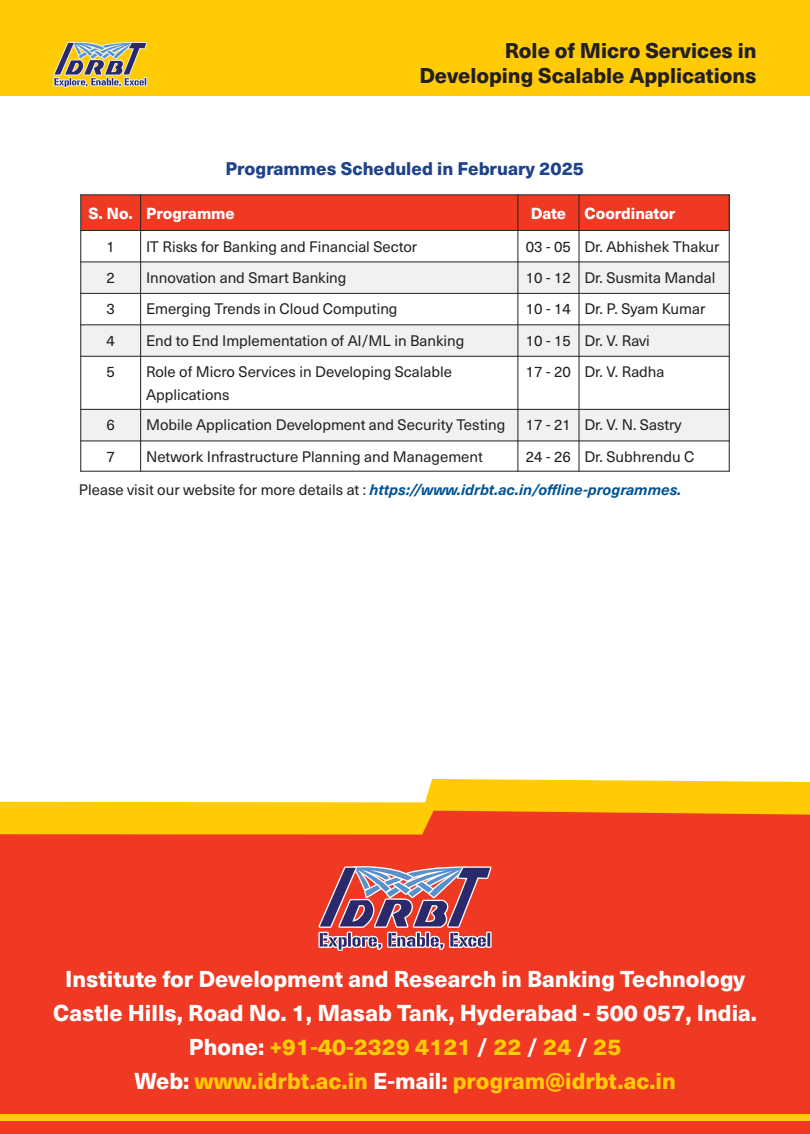
<style>
.page{position:relative;width:810px;height:1134px;background:#fff}
.page>*{position:absolute;margin:0;border:0;box-sizing:border-box;transform-origin:0 0}
.t1{font:800 22.65px/34px "Neue Haas Unica";color:#fff;text-align:center}
.t2{font:800 22.65px/34px "Neue Haas Unica";color:#ffcb04}
.t3{font:800 21px/24.9px "Neue Haas Unica";color:#231f20;text-align:right}
.t4{font:800 18px "Neue Haas Unica";color:#1e4389}
.t5{font:800 15.75px "Neue Haas Unica";color:#fff}
.t6{font:15px/22.6px "Neue Haas Unica";color:#231f20}
.t7{font:italic 700 15px "Neue Haas Unica";color:#005295}
.s1{font-weight:400;font-style:normal;color:#231f20}
.s2{color:#ffcb04}
.s3{color:#fff}
</style>
<div class="page">
<div style="left:0;top:835px;width:810px;height:299px;background:#ef3923"></div>
<svg style="left:0;top:779px;width:810px;height:56px;fill:#ffcb04"></svg>
<div style="left:0;top:1114px;width:810px;height:7px;background:#ffcb04"></div>
<div style="left:0;top:0;width:810px;height:96px;background:#ffcb04"></div>
<svg style="left:316px;top:849px;width:178px;height:102px"></svg>
<svg style="left:53px;top:41px;width:95px;height:47px"></svg>
<div style="left:81px;top:195px;width:60px;height:35px;background:#ef3923"></div>
<div style="left:141px;top:195px;width:377px;height:35px;background:#ef3923"></div>
<div style="left:518px;top:195px;width:61px;height:35px;background:#ef3923"></div>
<div style="left:579px;top:195px;width:150px;height:35px;background:#ef3923"></div>
<div style="left:81px;top:262px;width:60px;height:31px;background:#f1f1f2"></div>
<div style="left:141px;top:262px;width:377px;height:31px;background:#f1f1f2"></div>
<div style="left:518px;top:262px;width:61px;height:31px;background:#f1f1f2"></div>
<div style="left:579px;top:262px;width:150px;height:31px;background:#f1f1f2"></div>
<div style="left:81px;top:325px;width:60px;height:31px;background:#f1f1f2"></div>
<div style="left:141px;top:325px;width:377px;height:31px;background:#f1f1f2"></div>
<div style="left:518px;top:325px;width:61px;height:31px;background:#f1f1f2"></div>
<div style="left:579px;top:325px;width:150px;height:31px;background:#f1f1f2"></div>
<div style="left:81px;top:409px;width:60px;height:32px;background:#f1f1f2"></div>
<div style="left:141px;top:409px;width:377px;height:32px;background:#f1f1f2"></div>
<div style="left:518px;top:409px;width:61px;height:32px;background:#f1f1f2"></div>
<div style="left:579px;top:409px;width:150px;height:32px;background:#f1f1f2"></div>
<svg style="left:80px;top:195px;width:2px;height:276px"></svg>
<svg style="left:140px;top:195px;width:1px;height:276px"></svg>
<svg style="left:517px;top:195px;width:2px;height:276px"></svg>
<svg style="left:578px;top:195px;width:2px;height:276px"></svg>
<svg style="left:728px;top:195px;width:2px;height:276px"></svg>
<hr style="left:80px;top:471px;width:650px;height:1px;background:#231f20">
<hr style="left:80px;top:441px;width:650px;height:1px;background:#231f20">
<hr style="left:80px;top:409px;width:650px;height:1px;background:#231f20">
<hr style="left:80px;top:356px;width:650px;height:1px;background:#231f20">
<hr style="left:80px;top:324px;width:650px;height:1px;background:#231f20">
<hr style="left:80px;top:293px;width:650px;height:1px;background:#231f20">
<hr style="left:80px;top:261px;width:650px;height:1px;background:#231f20">
<hr style="left:80px;top:230px;width:650px;height:1px;background:#231f20">
<hr style="left:80px;top:194px;width:650px;height:1px;background:#231f20">
<h2 class="t3" style="left:419px;top:40px;width:339px">Role of Micro Services in<br>Developing Scalable Applications</h2>
<p class="t4" style="left:225px;top:162px;width:360px">Programmes Scheduled in February 2025</p>
<p class="t5" style="left:88px;top:208px;width:148px">S. No. Programme</p>
<p class="t5" style="left:531px;top:208px;width:146px">Date Coordinator</p>
<p class="t6" style="left:106px;top:237px;width:10px">1</p>
<p class="t6" style="left:146px;top:237px;width:273px">IT Risks for Banking and Financial Sector</p>
<p class="t6" style="left:526px;top:237px;width:195px">03 - 05 Dr. Abhishek Thakur</p>
<p class="t6" style="left:106px;top:267px;width:10px">2</p>
<p class="t6" style="left:146px;top:267px;width:202px">Innovation and Smart Banking</p>
<p class="t6" style="left:526px;top:267px;width:191px">10 - 12 Dr. Susmita Mandal</p>
<p class="t6" style="left:106px;top:299px;width:10px">3</p>
<p class="t6" style="left:146px;top:299px;width:253px">Emerging Trends in Cloud Computing</p>
<p class="t6" style="left:526px;top:299px;width:181px">10 - 14 Dr. P. Syam Kumar</p>
<p class="t6" style="left:106px;top:330px;width:10px">4</p>
<p class="t6" style="left:146px;top:330px;width:320px">End to End Implementation of AI/ML in Banking</p>
<p class="t6" style="left:526px;top:330px;width:125px">10 - 15 Dr. V. Ravi</p>
<p class="t6" style="left:106px;top:362px;width:10px">5</p>
<p class="t6" style="left:146px;top:362px;width:308px">Role of Micro Services in Developing Scalable<br>Applications</p>
<p class="t6" style="left:526px;top:362px;width:140px">17 - 20 Dr. V. Radha</p>
<p class="t6" style="left:106px;top:415px;width:10px">6</p>
<p class="t6" style="left:146px;top:415px;width:361px">Mobile Application Development and Security Testing</p>
<p class="t6" style="left:526px;top:415px;width:157px">17 - 21 Dr. V. N. Sastry</p>
<p class="t6" style="left:106px;top:446px;width:10px">7</p>
<p class="t6" style="left:146px;top:446px;width:338px">Network Infrastructure Planning and Management</p>
<p class="t6" style="left:526px;top:446px;width:170px">24 - 26 Dr. Subhrendu C</p>
<p class="t7" style="left:79px;top:484px;width:604px"><span class="s1">Please visit our website for more details at</span> https://www.idrbt.ac.in/o-ine-programmes.</p>
<p class="t6" style="left:363px;top:480px;width:5px">:</p>
<h1 class="t1" style="left:53px;top:964px;width:705px">Institute for Development and Research in Banking Technology<br>Castle Hills, Road No. 1, Masab Tank, Hyderabad - 500 057, India.<br>Phone: <span class="s2">+91-40-2329 4121 22 24 25</span></h1>
<h1 class="t2" style="left:134px;top:1032px;width:543px;text-indent:442px"><span class="s3">/<br>Web:</span> www.idrbt.ac.in <span class="s3">E-mail:</span> program@idrbt.ac.in</h1>
<h1 class="t1" style="left:477px;top:1032px;width:13px">/</h1>
<h1 class="t1" style="left:527px;top:1032px;width:13px">/</h1>
</div>
